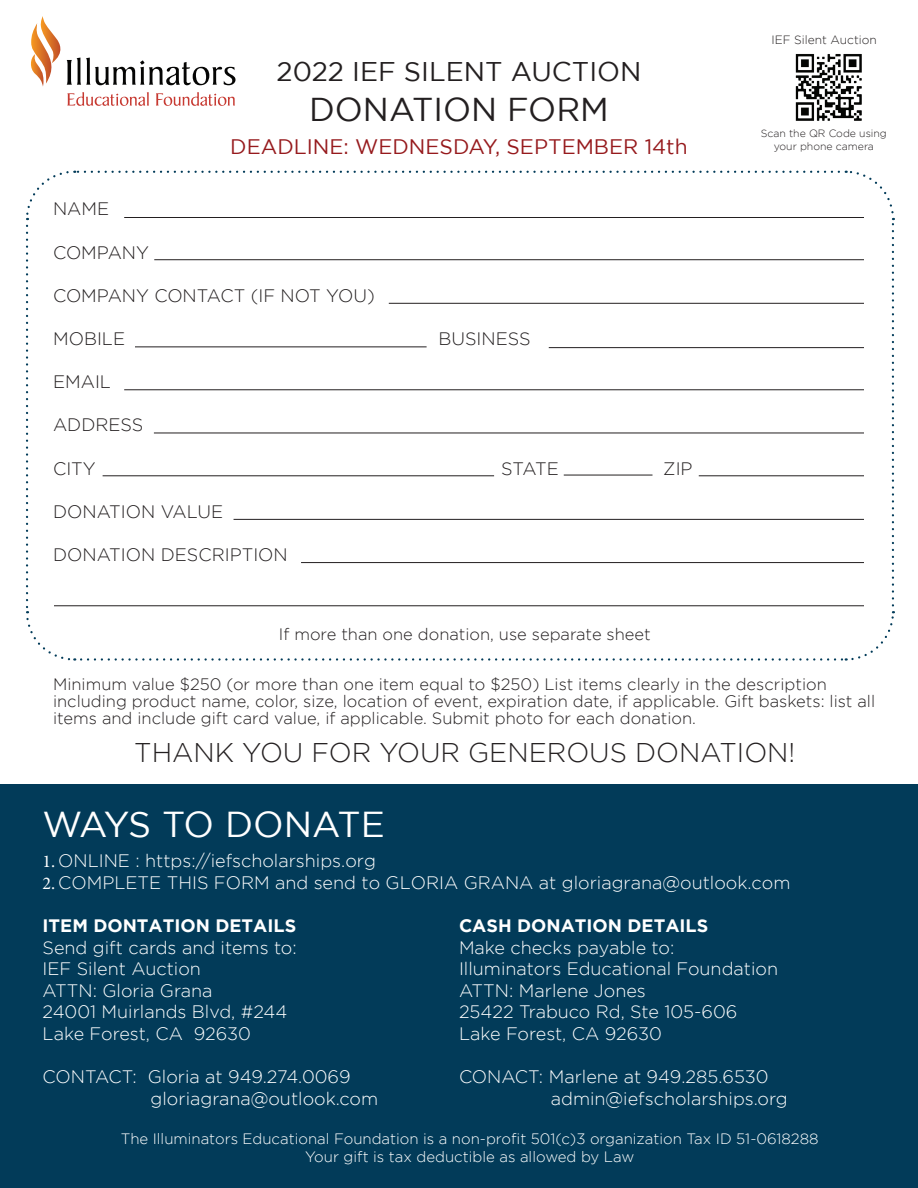
<style>
.page{position:relative;width:918px;height:1188px;background:#fff}
.page>*{position:absolute;margin:0;border:0;box-sizing:border-box;transform-origin:0 0}
.t1{font:36px "Gotham";letter-spacing:-.035em;color:#fff}
.t2{font:33px "Gotham";color:#231f20}
.t3{font:300 27px "Gotham";color:#231f20}
.t4{font:27px "Gotham";color:#231f20}
.t5{font:21px "Gotham";color:#961a1d}
.t6{font:300 18px "Gotham";color:#fff}
.t7{font:300 18px "Gotham";color:#231f20}
.t8{font:700 18px "Gotham";color:#fff}
.t9{font:300 16.5px/16.8px "Gotham";color:#231f20}
.t10{font:300 15px "Gotham";color:#fff}
.t11{font:300 12px "Gotham";color:#231f20}
.t12{font:300 10.5px "Gotham";color:#231f20}
.s1{font-family:"Minion Pro";font-weight:400}
</style>
<div class="page">
<svg style="left:26px;top:226px;width:49px;height:435px"></svg>
<svg style="left:81px;top:611px;width:814px;height:50px"></svg>
<svg style="left:846px;top:170px;width:49px;height:435px"></svg>
<svg style="left:26px;top:170px;width:813px;height:50px"></svg>
<div style="left:0;top:784px;width:918px;height:404px;background:#023b59"></div>
<hr style="left:124px;top:217px;width:740px;height:1px;background:#231f20">
<hr style="left:389px;top:303px;width:475px;height:1px;background:#231f20">
<hr style="left:135px;top:346px;width:292px;height:1px;background:#231f20">
<hr style="left:549px;top:347px;width:315px;height:1px;background:#231f20">
<hr style="left:124px;top:389px;width:740px;height:1px;background:#231f20">
<hr style="left:154px;top:433px;width:710px;height:1px;background:#231f20">
<hr style="left:103px;top:475px;width:391px;height:1px;background:#231f20">
<hr style="left:564px;top:475px;width:88px;height:1px;background:#231f20">
<hr style="left:699px;top:475px;width:165px;height:1px;background:#231f20">
<hr style="left:234px;top:519px;width:630px;height:1px;background:#231f20">
<hr style="left:301px;top:562px;width:563px;height:1px;background:#231f20">
<svg style="left:31px;top:16px;width:205px;height:90px"></svg>
<img style="left:795px;top:54px;width:67px;height:67px">
<hr style="left:54px;top:605px;width:810px;height:1px;background:#231f20">
<hr style="left:154px;top:259px;width:710px;height:1px;background:#231f20">
<p class="t4" style="left:277px;top:57px;width:366px">2022 IEF SILENT AUCTION</p>
<p class="t2" style="left:309px;top:91px;width:301px">DONATION FORM</p>
<p class="t5" style="left:230px;top:135px;width:459px">DEADLINE: WEDNESDAY, SEPTEMBER 14th</p>
<p class="t7" style="left:53px;top:199px;width:58px">NAME</p>
<p class="t7" style="left:53px;top:242px;width:97px">COMPANY</p>
<p class="t7" style="left:53px;top:286px;width:323px">COMPANY CONTACT (IF NOT YOU)</p>
<p class="t7" style="left:53px;top:329px;width:74px">MOBILE</p>
<p class="t7" style="left:438px;top:329px;width:94px">BUSINESS</p>
<p class="t7" style="left:53px;top:372px;width:59px">EMAIL</p>
<p class="t7" style="left:53px;top:415px;width:92px">ADDRESS</p>
<p class="t7" style="left:53px;top:458px;width:44px">CITY</p>
<p class="t7" style="left:501px;top:458px;width:59px">STATE</p>
<p class="t7" style="left:663px;top:458px;width:31px">ZIP</p>
<p class="t7" style="left:53px;top:502px;width:172px">DONATION VALUE</p>
<p class="t7" style="left:53px;top:545px;width:236px">DONATION DESCRIPTION</p>
<p class="t11" style="left:771px;top:34px;width:107px">IEF Silent Auction</p>
<p class="t12" style="left:761px;top:128px;width:128px">Scan the QR Code using</p>
<p class="t12" style="left:774px;top:140px;width:102px">your phone camera</p>
<p class="t9" style="left:279px;top:625px;width:373px">If more than one donation, use separate sheet</p>
<p class="t9" style="left:53px;top:676px;width:775px">Minimum value $250 (or more than one item equal to $250) List items clearly in the description</p>
<p class="t9" style="left:53px;top:692px;width:824px">including product name, color, size, location of event, expiration date, if applicable. Gift baskets: list all items and include gift card value, if applicable. Submit photo for each donation.</p>
<p class="t3" style="left:134px;top:738px;width:663px">THANK YOU FOR YOUR GENEROUS DONATION!</p>
<p class="t1" style="left:43px;top:804px;width:344px">WAYS TO DONATE</p>
<p class="t6" style="left:43px;top:851px;width:335px"><span class="s1">1.</span> ONLINE : https://iefscholarships.org</p>
<p class="t6" style="left:43px;top:873px;width:749px"><span class="s1">2.</span> COMPLETE THIS FORM and send to GLORIA GRANA at gloriagrana@outlook.com</p>
<p class="t8" style="left:43px;top:915px;width:255px">ITEM DONTATION DETAILS</p>
<p class="t6" style="left:43px;top:937px;width:256px">Send gift cards and items to:</p>
<p class="t6" style="left:43px;top:959px;width:160px">IEF Silent Auction</p>
<p class="t6" style="left:43px;top:981px;width:171px">ATTN: Gloria Grana</p>
<p class="t6" style="left:43px;top:1002px;width:246px">24001 Muirlands Blvd, #244</p>
<p class="t6" style="left:43px;top:1024px;width:210px">Lake Forest, CA 92630</p>
<p class="t6" style="left:43px;top:1067px;width:309px">CONTACT: Gloria at 949.274.0069</p>
<p class="t6" style="left:151px;top:1089px;width:229px">gloriagrana@outlook.com</p>
<p class="t8" style="left:459px;top:915px;width:251px">CASH DONATION DETAILS</p>
<p class="t6" style="left:459px;top:937px;width:217px">Make checks payable to:</p>
<p class="t6" style="left:459px;top:959px;width:321px">Illuminators Educational Foundation</p>
<p class="t6" style="left:459px;top:981px;width:188px">ATTN: Marlene Jones</p>
<p class="t6" style="left:459px;top:1002px;width:280px">25422 Trabuco Rd, Ste 105-606</p>
<p class="t6" style="left:459px;top:1024px;width:204px">Lake Forest, CA 92630</p>
<p class="t6" style="left:459px;top:1067px;width:311px">CONACT: Marlene at 949.285.6530</p>
<p class="t6" style="left:551px;top:1089px;width:239px">admin@iefscholarships.org</p>
<p class="t10" style="left:121px;top:1131px;width:699px">The Illuminators Educational Foundation is a non-profit 501(c)3 organization Tax ID 51-0618288</p>
<p class="t10" style="left:305px;top:1149px;width:331px">Your gift is tax deductible as allowed by Law</p>
</div>
